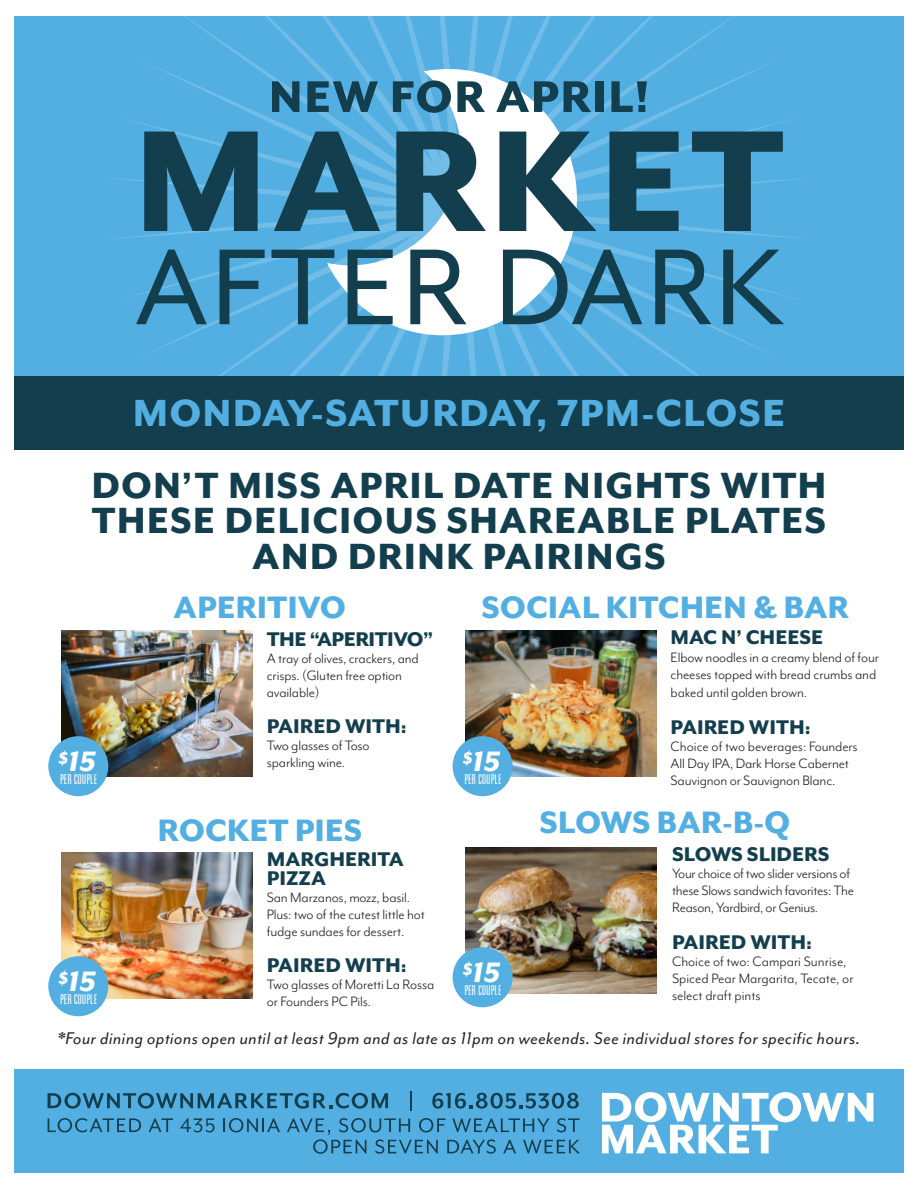
<style>
.page{position:relative;width:918px;height:1188px;background:#fff}
.page>*{position:absolute;margin:0;border:0;box-sizing:border-box;transform-origin:0 0}
.t1{font:800 165.75px "Mr Eaves Mod OT";letter-spacing:.025em;color:#133e4d}
.t2{font:124.35px "Mr Eaves Mod OT";letter-spacing:.025em;color:#133e4d}
.t3{font:800 51px "Mr Eaves Mod OT";letter-spacing:.025em;color:#133e4d}
.t4{font:800 43.5px "Mr Eaves Mod OT";letter-spacing:.025em;color:#53afe2}
.t5{font:800 42px/35.5px "Mr Eaves Mod OT";letter-spacing:.025em;color:#133e4d;text-align:center}
.t6{font:800 35.7px "Mr Eaves Mod OT";color:#53afe2}
.t7{font:italic 800 32.4px "Mr Eaves Mod OT";color:#fff}
.t8{font:800 22.8px/18.6px "Mr Eaves Mod OT";color:#133e4d}
.t9{font:800 22.8px "Mr Eaves Mod OT";letter-spacing:-.02em;color:#133e4d}
.t10{font:italic 19.5px "Mr Eaves Mod OT";letter-spacing:.025em;color:#231f20}
.t11{font:15.75px/17.1px "Mr Eaves Mod OT";letter-spacing:-.01em;color:#231f20}
.t12{font:300 ultra-condensed 13.5px "Univers LT Std";color:#fff}
</style>
<div class="page">
<div style="left:14px;top:17px;width:890px;height:383px;background:#53afe2"></div>
<svg style="left:105px;top:16px;width:708px;height:360px"></svg>
<div style="left:14px;top:376px;width:890px;height:74px;background:#133e4d"></div>
<div style="left:14px;top:1069px;width:890px;height:103px;background:#53afe2"></div>
<img style="left:62px;top:630px;width:190px;height:146px">
<img style="left:465px;top:630px;width:191px;height:146px">
<img style="left:465px;top:847px;width:191px;height:146px">
<svg style="left:602px;top:1092px;width:271px;height:61px"></svg>
<svg style="left:48px;top:1093px;width:340px;height:16px"></svg>
<svg style="left:410px;top:1091px;width:1px;height:20px"></svg>
<svg style="left:432px;top:1093px;width:147px;height:16px"></svg>
<svg style="left:48px;top:1118px;width:93px;height:14px"></svg>
<svg style="left:149px;top:1118px;width:24px;height:14px"></svg>
<svg style="left:180px;top:1118px;width:35px;height:14px"></svg>
<svg style="left:223px;top:1118px;width:57px;height:14px"></svg>
<svg style="left:287px;top:1118px;width:293px;height:36px"></svg>
<svg style="left:327px;top:58px;width:260px;height:286px"></svg>
<div style="left:48px;top:736px;width:60px;height:60px;background:#53afe2;border-radius:50%"></div>
<div style="left:453px;top:736px;width:60px;height:60px;background:#53afe2;border-radius:50%"></div>
<div style="left:453px;top:947px;width:60px;height:60px;background:#53afe2;border-radius:50%"></div>
<img style="left:62px;top:853px;width:190px;height:146px">
<div style="left:48px;top:956px;width:60px;height:60px;background:#53afe2;border-radius:50%"></div>
<p class="t3" style="left:269px;top:69px;width:382px">NEW FOR APRIL!</p>
<p class="t1" style="left:133px;top:92px;width:653px">MARKET</p>
<p class="t2" style="left:135px;top:220px;width:650px">AFTER DARK</p>
<p class="t4" style="left:133px;top:389px;width:654px">MONDAY-SATURDAY, 7PM-CLOSE</p>
<p class="t5" style="left:91px;top:468px;width:737px">DON’T MISS APRIL DATE NIGHTS WITH<br>THESE DELICIOUS SHAREABLE PLATES<br>AND DRINK PAIRINGS</p>
<p class="t7" style="left:59px;top:744px;width:39px"><sup>$</sup>15</p>
<p class="t12" style="left:60px;top:772px;width:39px">PER COUPLE</p>
<p class="t7" style="left:59px;top:964px;width:39px"><sup>$</sup>15</p>
<p class="t12" style="left:60px;top:992px;width:39px">PER COUPLE</p>
<p class="t6" style="left:174px;top:588px;width:174px">APERITIVO</p>
<p class="t6" style="left:481px;top:588px;width:369px">SOCIAL KITCHEN &amp; BAR</p>
<p class="t9" style="left:267px;top:627px;width:168px">THE “APERITIVO”</p>
<p class="t8" style="left:671px;top:628px;width:154px">MAC N’ CHEESE</p>
<p class="t11" style="left:267px;top:650px;width:154px">A tray of olives, crackers, and crisps. (Gluten free option available)</p>
<p class="t8" style="left:267px;top:717px;width:142px">PAIRED WITH:</p>
<p class="t11" style="left:267px;top:737px;width:104px">Two glasses of Toso sparkling wine.</p>
<p class="t11" style="left:671px;top:649px;width:210px">Elbow noodles in a creamy blend of four cheeses topped with bread crumbs and baked until golden brown.</p>
<p class="t8" style="left:671px;top:718px;width:142px">PAIRED WITH:</p>
<p class="t11" style="left:671px;top:738px;width:189px">Choice of two beverages: Founders<br>All Day IPA, Dark Horse Cabernet<br>Sauvignon or Sauvignon Blanc.</p>
<p class="t7" style="left:463px;top:744px;width:39px"><sup>$</sup>15</p>
<p class="t12" style="left:464px;top:772px;width:39px">PER COUPLE</p>
<p class="t6" style="left:158px;top:811px;width:206px">ROCKET PIES</p>
<p class="t8" style="left:267px;top:851px;width:138px">MARGHERITA<br>PIZZA</p>
<p class="t11" style="left:267px;top:889px;width:159px">San Marzanos, mozz, basil.<br>Plus: two of the cutest little hot fudge sundaes for dessert.</p>
<p class="t8" style="left:267px;top:956px;width:142px">PAIRED WITH:</p>
<p class="t11" style="left:267px;top:976px;width:169px">Two glasses of Moretti La Rossa or Founders PC Pils.</p>
<p class="t7" style="left:463px;top:955px;width:39px"><sup>$</sup>15</p>
<p class="t12" style="left:464px;top:983px;width:39px">PER COUPLE</p>
<p class="t6" style="left:540px;top:803px;width:253px">SLOWS BAR-B-Q</p>
<p class="t8" style="left:672px;top:845px;width:159px">SLOWS SLIDERS</p>
<p class="t11" style="left:672px;top:865px;width:183px">Your choice of two slider versions of these Slows sandwich favorites: The<br>Reason, Yardbird, or Genius.</p>
<p class="t8" style="left:672px;top:933px;width:142px">PAIRED WITH:</p>
<p class="t11" style="left:672px;top:953px;width:183px">Choice of two: Campari Sunrise,<br>Spiced Pear Margarita, Tecate, or select draft pints</p>
<p class="t10" style="left:58px;top:1028px;width:804px">*Four dining options open until at least 9pm and as late as 11pm on weekends. See individual stores for specific hours.</p>
</div>
